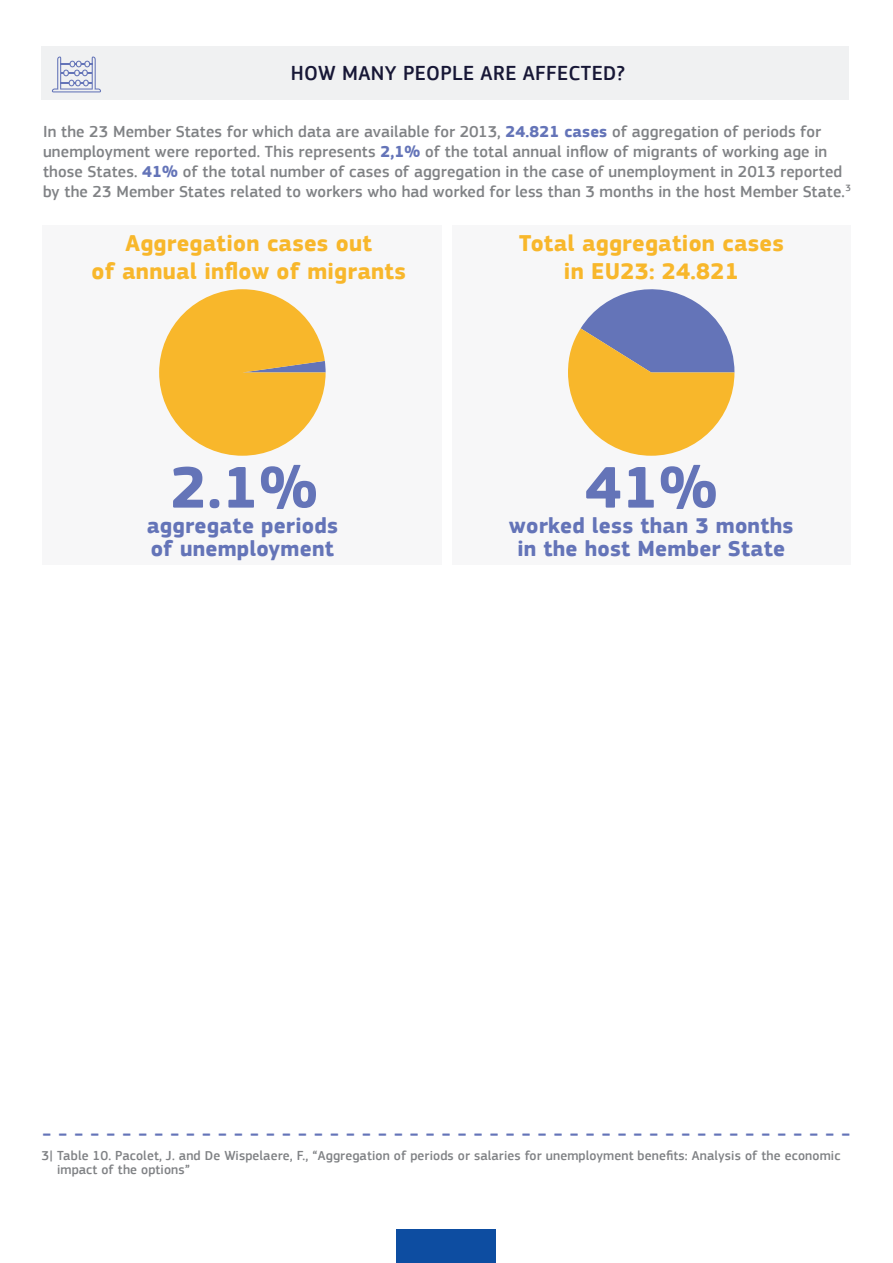
<style>
.page{position:relative;width:893px;height:1263px;background:#fff}
.page>*{position:absolute;margin:0;border:0;box-sizing:border-box;transform-origin:0 0}
.t1{font:700 61.05px "EC Square Sans Pro";color:#6474b8}
.t2{font:700 23.55px/28.3px "EC Square Sans Pro";letter-spacing:.01em;color:#f8b72b;text-align:center}
.t3{font:700 22.5px/22.5px "EC Square Sans Pro";letter-spacing:.01em;color:#6474b8;text-align:center}
.t4{font:500 22.5px "EC Square Sans Pro";color:#6474b8}
.t5{font:500 21px "EC Square Sans Pro";letter-spacing:.02em;color:#171736}
.t6{font:500 16.5px/19.8px "EC Square Sans Pro";letter-spacing:.005em;color:#808285}
.t7{font:500 13.5px/13.5px "EC Square Sans Pro";letter-spacing:.01em;color:#808285}
.s1{font-weight:700;color:#6474b8}
</style>
<div class="page">
<div style="left:452px;top:225px;width:398px;height:340px;background:#f7f7f8"></div>
<svg style="left:568px;top:289px;width:166px;height:167px"></svg>
<div style="left:43px;top:225px;width:399px;height:340px;background:#f7f7f8"></div>
<svg style="left:159px;top:289px;width:167px;height:167px"></svg>
<div style="left:42px;top:46px;width:807px;height:54px;background:#f0f1f2"></div>
<svg style="left:52px;top:57px;width:49px;height:35px"></svg>
<div style="left:397px;top:1229px;width:99px;height:34px;background:#0d4da1"></div>
<p class="t5" style="left:291px;top:61px;width:336px">HOW MANY PEOPLE ARE AFFECTED?</p>
<p class="t6" style="left:43px;top:122px;width:809px">In the 23 Member States for which data are available for 2013, <span class="s1">24.821 cases</span> of aggregation of periods for unemployment were reported. This represents <span class="s1">2,1%</span> of the total annual inflow of migrants of working age in those States. <span class="s1">41%</span> of the total number of cases of aggregation in the case of unemployment in 2013 reported by the 23 Member States related to workers who had worked for less than 3 months in the host Member State.<sup>3</sup></p>
<h2 class="t2" style="left:91px;top:230px;width:316px">Aggregation cases out<br>of annual inflow of migrants</h2>
<h1 class="t1" style="left:170px;top:451px;width:149px">2.1%</h1>
<h3 class="t3" style="left:147px;top:515px;width:193px;text-align:left">aggregate periods of unemployment</h3>
<h2 class="t2" style="left:519px;top:230px;width:266px">Total aggregation cases in EU23: 24.821</h2>
<h1 class="t1" style="left:585px;top:451px;width:134px">41%</h1>
<h3 class="t3" style="left:509px;top:515px;width:286px">worked less than 3 months in the host Member State</h3>
<h3 class="t4" style="left:43px;top:1122px;width:809px">- - - - - - - - - - - - - - - - - - - - - - - - - - - - - - - - - - - - - - - - - - - - - - - - - - -</h3>
<p class="t7" style="left:57px;top:1149px;width:785px;text-indent:-15px">3| Table 10. Pacolet, J. and De Wispelaere, F., “Aggregation of periods or salaries for unemployment benefits: Analysis of the economic impact of the options”</p>
</div>
